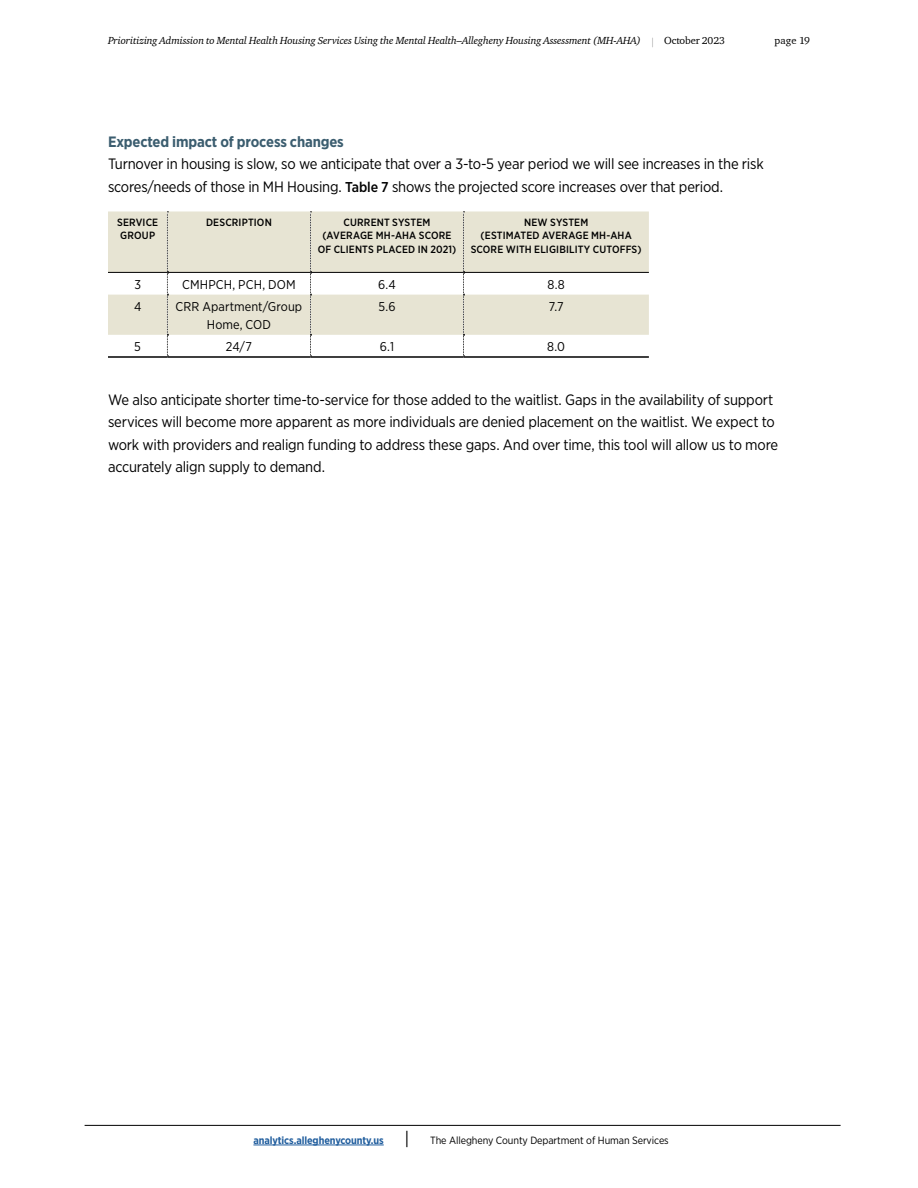
<style>
.page{position:relative;width:918px;height:1188px;background:#fff}
.page>*{position:absolute;margin:0;border:0;box-sizing:border-box;transform-origin:0 0}
.t1{font:15px/22.5px "Gotham Narrow";letter-spacing:-.015em;color:#000}
.t2{font:700 15px "Gotham Narrow";letter-spacing:-.01em;color:#3b5d6f}
.t3{font:12.75px/18px "Gotham Narrow";letter-spacing:.005em;color:#000;text-align:center}
.t4{font:500 10.5px/13.5px "Gotham Narrow";letter-spacing:.015em;color:#000;text-align:center}
.t5{font:italic 10.5px "Charter ITC";letter-spacing:-.01em;color:#000}
.t6{font:10.5px "Gotham Narrow";letter-spacing:-.01em;color:#000}
.t7{font:700 10.5px "Gotham Narrow";letter-spacing:-.01em;color:#215e9e}
.t8{font:10.5px "Charter ITC";letter-spacing:.01em;color:#000}
.s1{font-family:"Gotham Narrow";font-weight:100;font-style:normal}
.s2{font-style:normal}
.s3{font-weight:500;font-size:14.25px}
.s4{font-weight:400;font-size:18px;color:#000}
</style>
<div class="page">
<hr style="left:85px;top:1125px;width:756px;height:1px;background:#000">
<hr style="left:253px;top:1145px;width:131px;height:1px;background:#215e9e">
<svg style="left:108px;top:212px;width:541px;height:123px;fill:#e7e4d3"></svg>
<svg style="left:167px;top:211px;width:1px;height:145px"></svg>
<svg style="left:310px;top:211px;width:1px;height:145px"></svg>
<svg style="left:463px;top:211px;width:2px;height:145px"></svg>
<hr style="left:108px;top:356px;width:59px;height:2px;background:#000">
<hr style="left:167px;top:356px;width:143px;height:2px;background:#000">
<hr style="left:310px;top:356px;width:154px;height:2px;background:#000">
<hr style="left:464px;top:356px;width:185px;height:2px;background:#000">
<hr style="left:108px;top:272px;width:59px;height:1px;background:#000">
<hr style="left:167px;top:272px;width:143px;height:1px;background:#000">
<hr style="left:310px;top:272px;width:154px;height:1px;background:#000">
<hr style="left:464px;top:272px;width:185px;height:1px;background:#000">
<p class="t5" style="left:108px;top:34px;width:618px">Prioritizing Admission to Mental Health Housing Services Using the Mental Health–Allegheny Housing Assessment (MH-AHA) <span class="s1">|</span> <span class="s2">October 2023</span></p>
<p class="t8" style="left:774px;top:34px;width:37px">page 19</p>
<p class="t2" style="left:108px;top:132px;width:237px">Expected impact of process changes</p>
<p class="t1" style="left:108px;top:153px;width:657px">Turnover in housing is slow, so we anticipate that over a 3-to-5 year period we will see increases in the risk scores/needs of those in MH Housing. <span class="s3">Table 7</span> shows the projected score increases over that period.</p>
<p class="t4" style="left:117px;top:215px;width:43px;text-align:left">SERVICE<br>GROUP</p>
<p class="t4" style="left:206px;top:215px;width:67px">DESCRIPTION</p>
<p class="t4" style="left:318px;top:215px;width:140px">CURRENT SYSTEM (AVERAGE MH-AHA SCORE<br>OF CLIENTS PLACED IN 2021)</p>
<p class="t4" style="left:471px;top:215px;width:173px">NEW SYSTEM<br>(ESTIMATED AVERAGE MH-AHA<br>SCORE WITH ELIGIBILITY CUTOFFS)</p>
<p class="t3" style="left:134px;top:275px;width:8px">3</p>
<p class="t3" style="left:182px;top:275px;width:115px">CMHPCH, PCH, DOM</p>
<p class="t3" style="left:378px;top:275px;width:19px">6.4</p>
<p class="t3" style="left:548px;top:275px;width:19px">8.8</p>
<p class="t3" style="left:134px;top:297px;width:9px">4</p>
<p class="t3" style="left:176px;top:297px;width:128px">CRR Apartment/Group<br>Home, COD</p>
<p class="t3" style="left:378px;top:297px;width:19px">5.6</p>
<p class="t3" style="left:549px;top:297px;width:16px">7.7</p>
<p class="t3" style="left:134px;top:337px;width:8px">5</p>
<p class="t3" style="left:226px;top:337px;width:27px">24/7</p>
<p class="t3" style="left:380px;top:337px;width:16px">6.1</p>
<p class="t3" style="left:547px;top:337px;width:19px">8.0</p>
<p class="t1" style="left:108px;top:388px;width:672px">We also anticipate shorter time-to-service for those added to the waitlist. Gaps in the availability of support services will become more apparent as more individuals are denied placement on the waitlist. We expect to work with providers and realign funding to address these gaps. And over time, this tool will allow us to more accurately align supply to demand.</p>
<p class="t7" style="left:253px;top:1133px;width:158px">analytics.alleghenycounty.us <span class="s4">|</span></p>
<p class="t6" style="left:430px;top:1134px;width:240px">The Allegheny County Department of Human Services</p>
</div>
